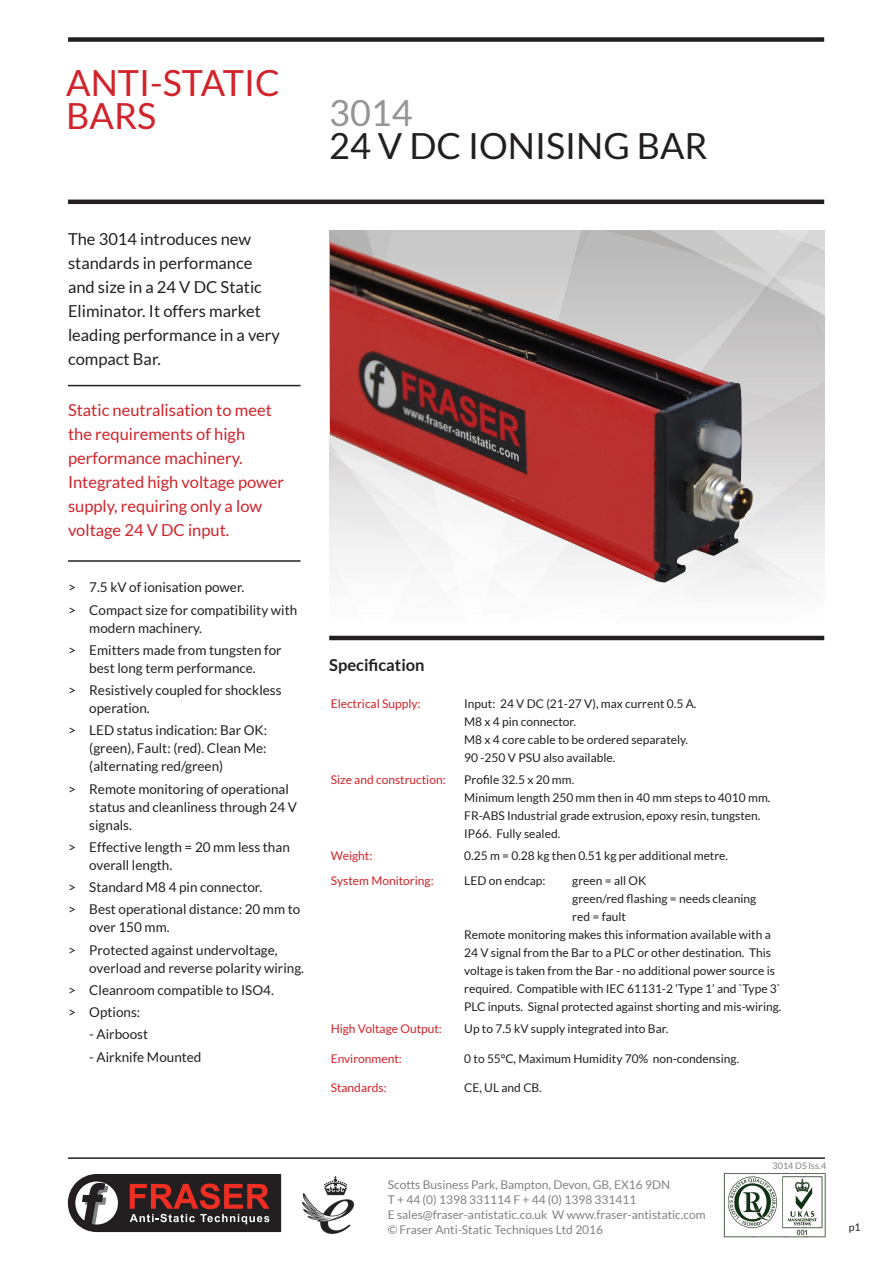
<style>
.page{position:relative;width:893px;height:1263px;background:#fff}
.page>*{position:absolute;margin:0;border:0;box-sizing:border-box;transform-origin:0 0}
.t1{font:36px "Lato";color:#231f20}
.t2{font:36px/33px "Lato";color:#d1232a}
.t3{font:36px "Lato";color:#939598}
.t4{font:16.5px/24px "Lato";color:#d1232a}
.t5{font:16.5px/24px "Lato";color:#231f20}
.t6{font:700 16.5px "Lato";color:#231f20}
.t7{font:13.5px/18px "Lato";color:#231f20}
.t8{font:12px/18px "Lato";color:#231f20}
.t9{font:12px/15px "Lato";color:#808285}
.t10{font:12px "Lato";color:#d1232a}
.t11{font:10.5px "Lato";color:#231f20}
.t12{font:9px "Lato";color:#808285}
</style>
<div class="page">
<hr style="left:68px;top:1157px;width:757px;height:2px;background:#231f20">
<img style="left:723px;top:1173px;width:103px;height:64px">
<svg style="left:68px;top:1174px;width:213px;height:58px;background:#5e403f"></svg>
<img style="left:303px;top:1177px;width:52px;height:57px">
<hr style="left:68px;top:200px;width:756px;height:4px;background:#231f20">
<hr style="left:68px;top:385px;width:232px;height:1px;background:#231f20">
<div style="left:68px;top:37px;width:756px;height:5px;background:#231f20"></div>
<hr style="left:68px;top:560px;width:232px;height:2px;background:#231f20">
<hr style="left:329px;top:636px;width:495px;height:4px;background:#231f20">
<img style="left:330px;top:232px;width:483px;height:362px">
<p class="t2" style="left:66px;top:66px;width:215px">ANTI-STATIC<br>BARS</p>
<p class="t3" style="left:329px;top:93px;width:85px">3014</p>
<p class="t1" style="left:329px;top:126px;width:380px">24 V DC IONISING BAR</p>
<p class="t5" style="left:68px;top:227px;width:213px">The 3014 introduces new standards in performance and size in a 24 V DC Static<br>Eliminator. It offers market leading performance in a very compact Bar.</p>
<p class="t4" style="left:68px;top:398px;width:218px">Static neutralisation to meet the requirements of high performance machinery.<br>Integrated high voltage power supply, requiring only a low voltage 24 V DC input.</p>
<p class="t7" style="left:68px;top:578px;width:178px">&gt; 7.5 kV of ionisation power.</p>
<p class="t7" style="left:89px;top:601px;width:209px;text-indent:-21px">&gt; Compact size for compatibility with modern machinery.</p>
<p class="t7" style="left:68px;top:641px;width:215px;text-align:center">&gt; Emitters made from tungsten for best long term performance.</p>
<p class="t7" style="left:89px;top:681px;width:194px;text-indent:-21px">&gt; Resistively coupled for shockless operation.</p>
<p class="t7" style="left:89px;top:721px;width:179px;text-align:justify;text-indent:-21px">&gt; LED status indication: Bar OK: (green), Fault: (red). Clean Me: (alternating red/green)</p>
<p class="t7" style="left:89px;top:780px;width:209px;text-indent:-21px">&gt; Remote monitoring of operational status and cleanliness through 24 V signals.</p>
<p class="t7" style="left:89px;top:838px;width:202px;text-indent:-21px">&gt; Effective length = 20 mm less than overall length.</p>
<p class="t7" style="left:68px;top:878px;width:196px">&gt; Standard M8 4 pin connector.</p>
<p class="t7" style="left:89px;top:900px;width:212px;text-indent:-21px">&gt; Best operational distance: 20 mm to over 150 mm.</p>
<p class="t7" style="left:89px;top:941px;width:216px;text-indent:-21px">&gt; Protected against undervoltage, overload and reverse polarity wiring.</p>
<p class="t7" style="left:68px;top:981px;width:207px">&gt; Cleanroom compatible to ISO4.</p>
<p class="t7" style="left:68px;top:1003px;width:74px">&gt; Options:</p>
<p class="t7" style="left:89px;top:1025px;width:60px">- Airboost</p>
<p class="t7" style="left:89px;top:1048px;width:114px">- Airknife Mounted</p>
<p class="t6" style="left:329px;top:655px;width:97px">Specification</p>
<p class="t10" style="left:331px;top:696px;width:91px">Electrical Supply:</p>
<p class="t8" style="left:464px;top:694px;width:234px">Input: 24 V DC (21-27 V), max current 0.5 A.</p>
<p class="t8" style="left:464px;top:712px;width:225px">M8 x 4 pin connector.<br>M8 x 4 core cable to be ordered separately.</p>
<p class="t8" style="left:464px;top:748px;width:153px">90 -250 V PSU also available.</p>
<p class="t10" style="left:331px;top:773px;width:117px">Size and construction:</p>
<p class="t8" style="left:464px;top:771px;width:308px">Profile 32.5 x 20 mm.<br>Minimum length 250 mm then in 40 mm steps to 4010 mm.</p>
<p class="t8" style="left:464px;top:807px;width:298px">FR-ABS Industrial grade extrusion, epoxy resin, tungsten.</p>
<p class="t8" style="left:464px;top:825px;width:98px">IP66. Fully sealed.</p>
<p class="t10" style="left:331px;top:849px;width:43px">Weight:</p>
<p class="t8" style="left:464px;top:847px;width:265px">0.25 m = 0.28 kg then 0.51 kg per additional metre.</p>
<p class="t10" style="left:331px;top:874px;width:104px">System Monitoring:</p>
<p class="t8" style="left:464px;top:872px;width:83px">LED on endcap:</p>
<p class="t8" style="left:572px;top:872px;width:185px">green = all OK<br>green/red flashing = needs cleaning red = fault</p>
<p class="t8" style="left:464px;top:926px;width:319px">Remote monitoring makes this information available with a 24 V signal from the Bar to a PLC or other destination. This voltage is taken from the Bar - no additional power source is required. Compatible with IEC 61131-2 ‘Type 1’ and `Type 3` PLC inputs. Signal protected against shorting and mis-wiring.</p>
<p class="t10" style="left:331px;top:1022px;width:113px">High Voltage Output:</p>
<p class="t8" style="left:464px;top:1019px;width:206px">Up to 7.5 kV supply integrated into Bar.</p>
<p class="t10" style="left:331px;top:1052px;width:73px">Environment:</p>
<p class="t8" style="left:464px;top:1049px;width:276px">0 to 55°C, Maximum Humidity 70% non-condensing.</p>
<p class="t10" style="left:331px;top:1081px;width:58px">Standards:</p>
<p class="t8" style="left:464px;top:1078px;width:79px">CE, UL and CB.</p>
<p class="t9" style="left:388px;top:1177px;width:319px">Scotts Business Park, Bampton, Devon, GB, EX16 9DN<br>T + 44 (0) 1398 331114 F + 44 (0) 1398 331411<br>E sales@fraser-antistatic.co.uk W www.fraser-antistatic.com © Fraser Anti-Static Techniques Ltd 2016</p>
<p class="t12" style="left:773px;top:1161px;width:55px">3014 DS Iss.4</p>
<p class="t11" style="left:849px;top:1221px;width:13px">p1</p>
</div>
